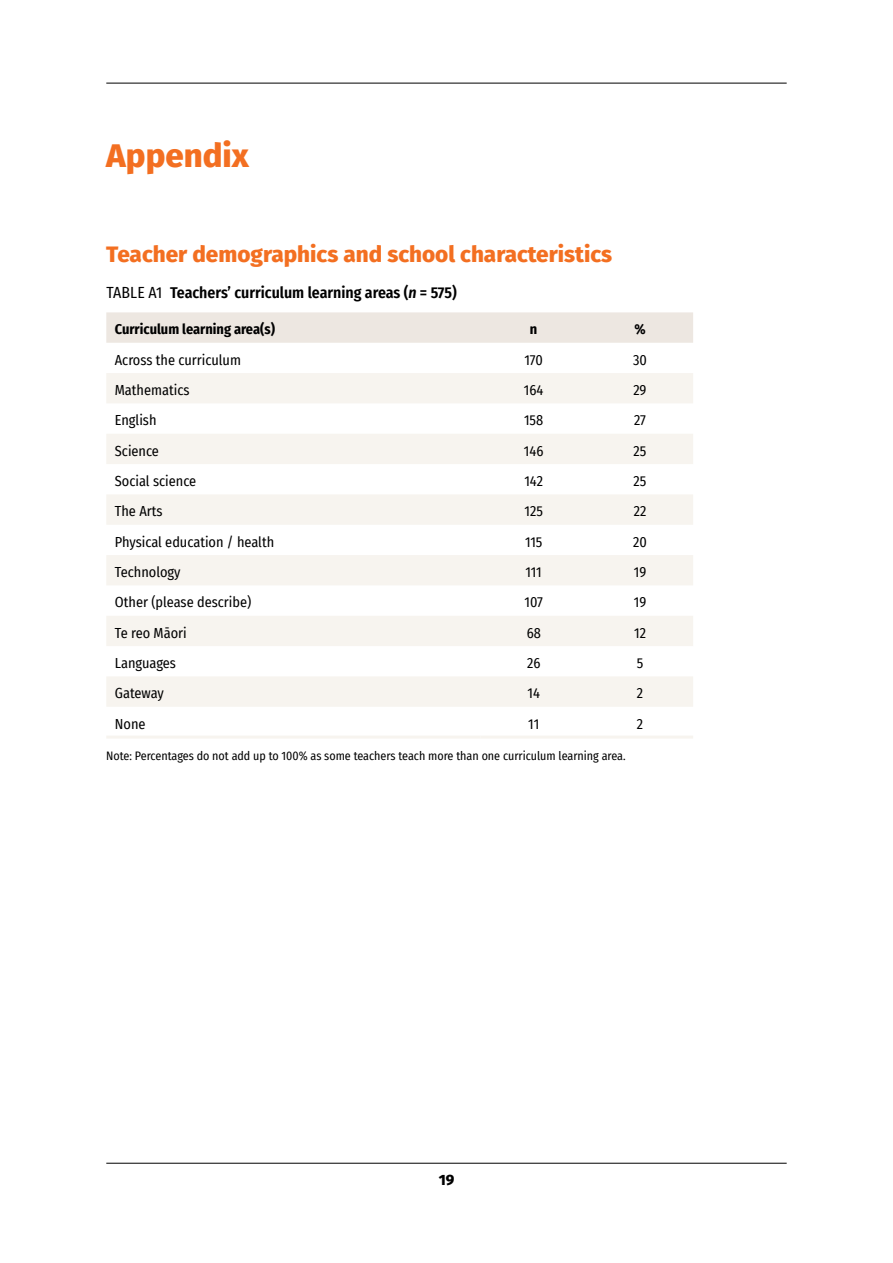
<style>
.page{position:relative;width:893px;height:1263px;background:#fff}
.page>*{position:absolute;margin:0;border:0;box-sizing:border-box;transform-origin:0 0}
.t1{font:800 33px "Fira Sans";color:#f36f21}
.t2{font:800 22.5px "Fira Sans";color:#f36f21}
.t3{font:600 15.75px "Fira Sans Condensed";color:#000}
.t4{font:800 15px "Fira Sans";color:#000}
.t5{font:14.25px "Fira Sans Condensed";color:#000}
.t6{font:700 14.25px "Fira Sans Condensed";color:#000}
.t7{font:12px "Fira Sans Condensed";color:#000}
.s1{font-weight:400}
.s2{font-style:italic}
</style>
<div class="page">
<hr style="left:106px;top:83px;width:681px;height:1px;background:#000">
<hr style="left:106px;top:1163px;width:681px;height:1px;background:#000">
<div style="left:106px;top:312px;width:587px;height:31px;background:#ede7e1"></div>
<svg style="left:106px;top:373px;width:587px;height:334px;fill:#f7f4ef"></svg>
<hr style="left:106px;top:736px;width:374px;height:3px;background:#f7f4ef">
<hr style="left:480px;top:736px;width:107px;height:3px;background:#f7f4ef">
<hr style="left:587px;top:736px;width:106px;height:3px;background:#f7f4ef">
<h1 class="t1" style="left:106px;top:127px;width:144px">Appendix</h1>
<h2 class="t2" style="left:106px;top:235px;width:507px">Teacher demographics and school characteristics</h2>
<p class="t3" style="left:106px;top:279px;width:352px"><span class="s1">TABLE A1</span> Teachers’ curriculum learning areas (<span class="s2">n</span> = 575)</p>
<p class="t6" style="left:115px;top:317px;width:162px">Curriculum learning area(s)</p>
<p class="t6" style="left:530px;top:317px;width:9px">n</p>
<p class="t6" style="left:634px;top:317px;width:13px">%</p>
<p class="t5" style="left:115px;top:349px;width:128px">Across the curriculum</p>
<p class="t5" style="left:524px;top:349px;width:20px">170</p>
<p class="t5" style="left:633px;top:349px;width:15px">30</p>
<p class="t5" style="left:115px;top:379px;width:76px">Mathematics</p>
<p class="t5" style="left:524px;top:379px;width:21px">164</p>
<p class="t5" style="left:633px;top:379px;width:15px">29</p>
<p class="t5" style="left:115px;top:410px;width:43px">English</p>
<p class="t5" style="left:524px;top:410px;width:21px">158</p>
<p class="t5" style="left:634px;top:410px;width:13px">27</p>
<p class="t5" style="left:115px;top:440px;width:46px">Science</p>
<p class="t5" style="left:524px;top:440px;width:21px">146</p>
<p class="t5" style="left:634px;top:440px;width:14px">25</p>
<p class="t5" style="left:115px;top:470px;width:83px">Social science</p>
<p class="t5" style="left:524px;top:470px;width:20px">142</p>
<p class="t5" style="left:634px;top:470px;width:14px">25</p>
<p class="t5" style="left:115px;top:501px;width:49px">The Arts</p>
<p class="t5" style="left:524px;top:501px;width:20px">125</p>
<p class="t5" style="left:634px;top:501px;width:14px">22</p>
<p class="t5" style="left:115px;top:531px;width:161px">Physical education / health</p>
<p class="t5" style="left:525px;top:531px;width:19px">115</p>
<p class="t5" style="left:633px;top:531px;width:15px">20</p>
<p class="t5" style="left:115px;top:561px;width:67px">Technology</p>
<p class="t5" style="left:526px;top:561px;width:18px">111</p>
<p class="t5" style="left:634px;top:561px;width:14px">19</p>
<p class="t5" style="left:115px;top:592px;width:138px">Other (please describe)</p>
<p class="t5" style="left:524px;top:592px;width:20px">107</p>
<p class="t5" style="left:634px;top:592px;width:14px">19</p>
<p class="t5" style="left:115px;top:622px;width:73px">Te reo Māori</p>
<p class="t5" style="left:527px;top:622px;width:16px">68</p>
<p class="t5" style="left:634px;top:622px;width:13px">12</p>
<p class="t5" style="left:115px;top:652px;width:63px">Languages</p>
<p class="t5" style="left:527px;top:652px;width:15px">26</p>
<p class="t5" style="left:637px;top:652px;width:8px">5</p>
<p class="t5" style="left:115px;top:683px;width:50px">Gateway</p>
<p class="t5" style="left:527px;top:683px;width:14px">14</p>
<p class="t5" style="left:637px;top:683px;width:8px">2</p>
<p class="t5" style="left:115px;top:713px;width:32px">None</p>
<p class="t5" style="left:528px;top:713px;width:12px">11</p>
<p class="t5" style="left:637px;top:713px;width:8px">2</p>
<p class="t7" style="left:106px;top:746px;width:521px">Note: Percentages do not add up to 100% as some teachers teach more than one curriculum learning area.</p>
<p class="t4" style="left:439px;top:1167px;width:17px">19</p>
</div>
